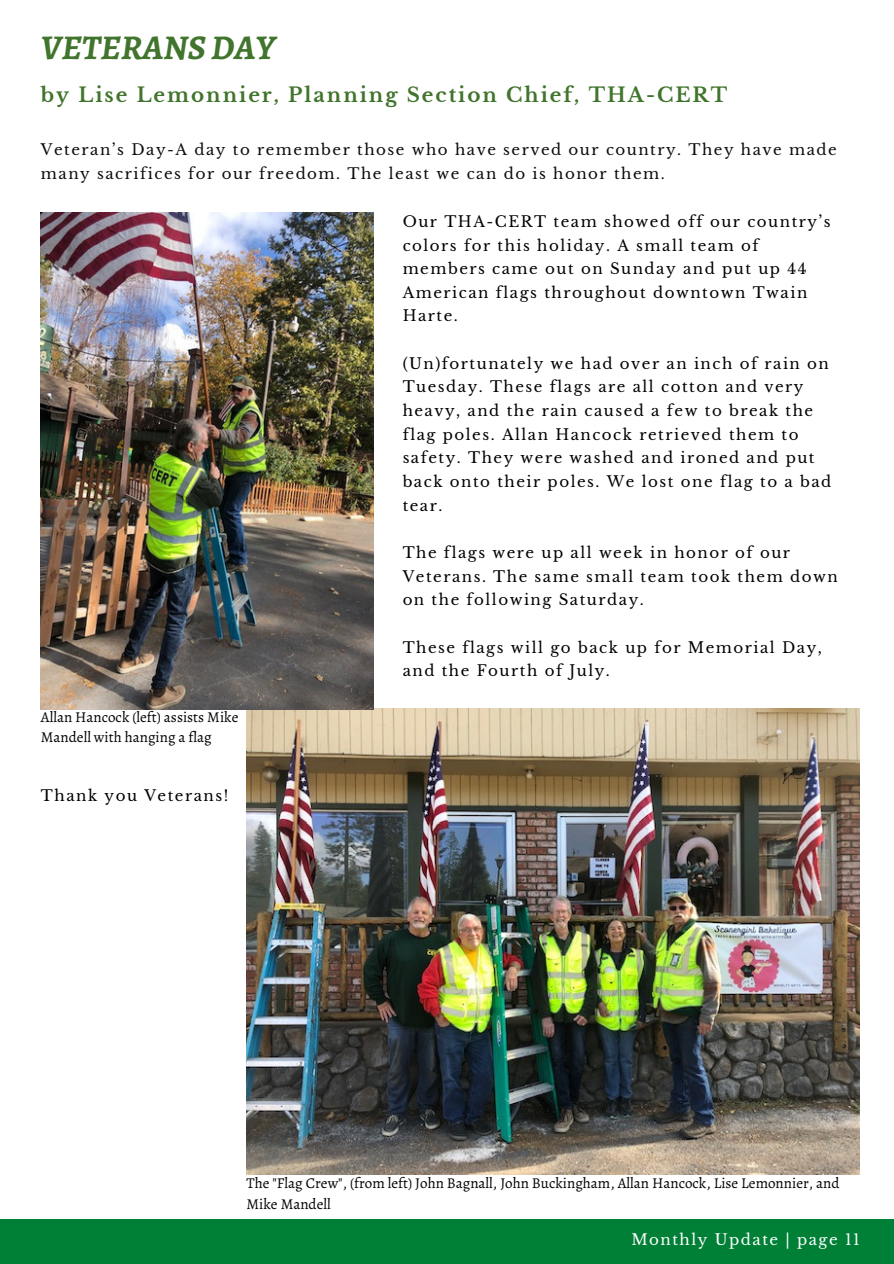
<style>
.page{position:relative;width:894px;height:1264px;background:#fff}
.page>*{position:absolute;margin:0;border:0;box-sizing:border-box;transform-origin:0 0}
.t1{font:italic 700 34.8px "Alegreya";color:#41742c}
.t2{font:700 19.8px "Libre Baskerville";letter-spacing:.1em;color:#41742c}
.t3{font:15px/23.7px "Libre Baskerville";letter-spacing:.1em;color:#000}
.t4{font:15px/20.2px "Alegreya";color:#000}
.t5{font:15px/23.7px "Libre Baskerville";letter-spacing:.1em;color:#0b0d0c}
.t6{font:15px "Libre Baskerville";letter-spacing:.1em;color:#fff}
</style>
<div class="page">
<img style="left:246px;top:708px;width:613px;height:466px">
<div style="left:0;top:1218px;width:893px;height:45px;background:#008037"></div>
<img style="left:41px;top:212px;width:332px;height:497px">
<p class="t1" style="left:41px;top:23px;width:236px">VETERANSDAY</p>
<p class="t2" style="left:41px;top:82px;width:687px">by Lise Lemonnier, Planning Section Chief, THA-CERT</p>
<p class="t5" style="left:41px;top:138px;width:797px">Veteran’s Day-A day to remember those who have served our country. They have made many sacrifices for our freedom. The least we can do is honor them.</p>
<p class="t3" style="left:402px;top:210px;width:429px">Our THA-CERT team showed off our country’s colors for this holiday. A small team of</p>
<p class="t3" style="left:402px;top:257px;width:406px;text-align:justify">members came out on Sunday and put up 44<br>American flags throughout downtown Twain Harte.</p>
<p class="t3" style="left:402px;top:352px;width:430px">(Un)fortunately we had over an inch of rain on Tuesday. These flags are all cotton and very heavy, and the rain caused a few to break the flag poles. Allan Hancock retrieved them to safety. They were washed and ironed and put back onto their poles. We lost one flag to a bad tear.</p>
<p class="t3" style="left:402px;top:541px;width:436px">The flags were up all week in honor of our<br>Veterans. The same small team took them down on the following Saturday.</p>
<p class="t3" style="left:402px;top:635px;width:420px">These flags will go back up for Memorial Day, and the Fourth of July.</p>
<p class="t4" style="left:41px;top:706px;width:199px">Allan Hancock (left) assists Mike<br>Mandell with hanging a flag</p>
<p class="t3" style="left:41px;top:783px;width:189px">Thank you Veterans!</p>
<p class="t4" style="left:246px;top:1173px;width:594px">The "Flag Crew", (from left) John Bagnall, John Buckingham, Allan Hancock, Lise Lemonnier, and<br>Mike Mandell</p>
<p class="t6" style="left:631px;top:1230px;width:230px">Monthly Update | page 11</p>
</div>
